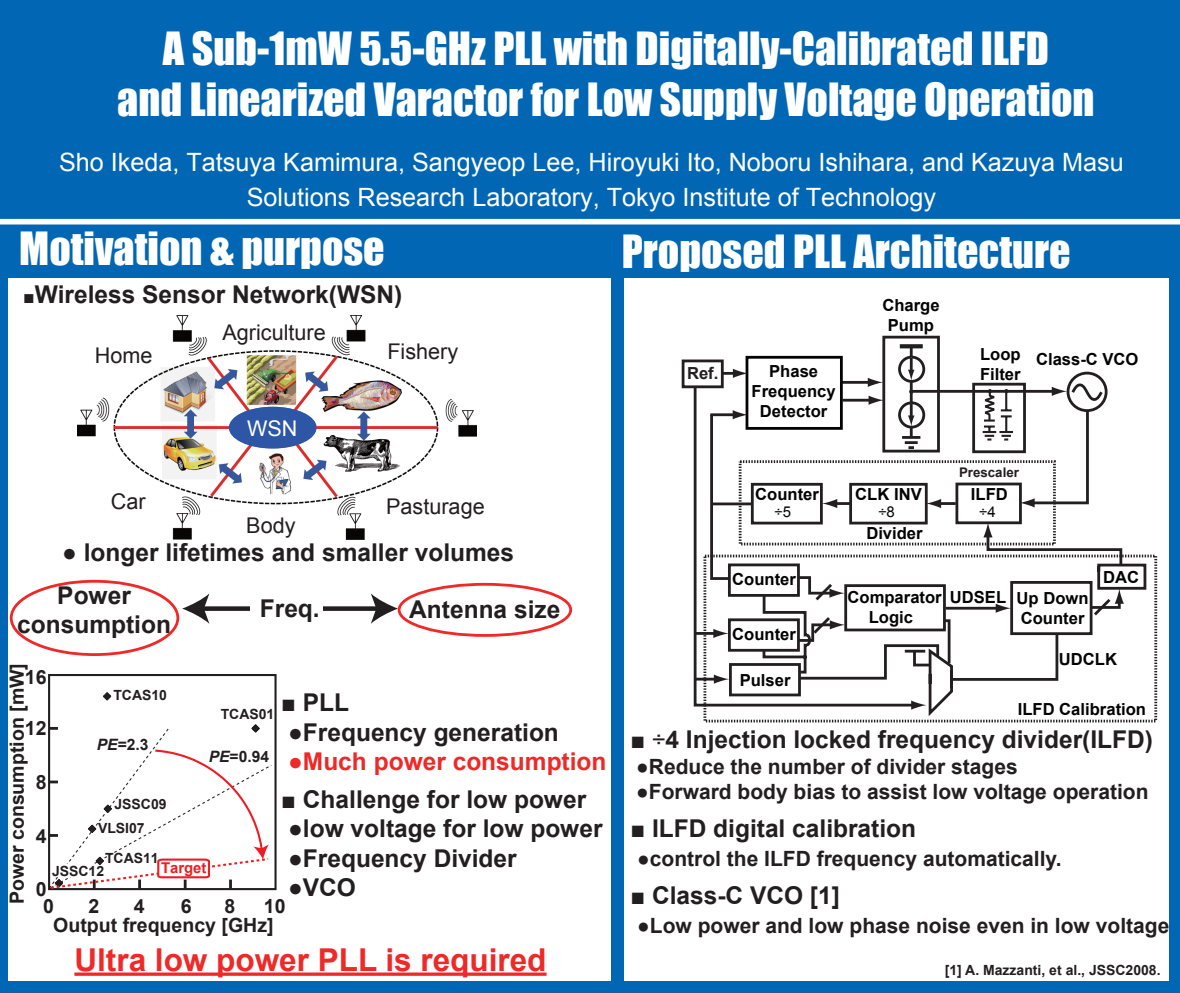
<style>
.page{position:relative;width:1180px;height:993px;background:#fff}
.page>*{position:absolute;margin:0;border:0;box-sizing:border-box;transform-origin:0 0}
.t1{font:42px/50.4px "Impact";color:#fff;text-align:center}
.t2{font:700 31.5px "Arial";color:#ee2928}
.t3{font:25.2px/35.3px "Arial";color:#fff;text-align:center}
.t4{font:700 24.5px/29.4px "Arial";color:#231f20;text-align:center}
.t5{font:700 24.5px "Arial";color:#ee2928}
.t6{font:21.59px "Arial";color:#231f20}
.t7{font:21.59px "Arial";color:#fff}
.t8{font:700 21px "Arial";color:#231f20}
.t9{font:700 19.56px "Arial";color:#231f20}
.t10{font:700 16.62px/19.9px "Arial";color:#030303;text-align:center}
.t11{font:700 16.62px "Arial";color:#231f20}
.t12{font:700 15.64px "Arial";color:#231f20}
.t13{font:14.95px "Arial";color:#030303}
.t14{font:700 14.84px "Arial";color:#ee1d23}
.t15{font:700 14px "Arial";color:#231f20}
.t16{font:700 13.3px "Arial";color:#231f20}
.s1{font-size:19.25px}
.s2{font-style:italic}
.s3{font-weight:400}
</style>
<div class="page">
<div style="left:611px;top:264px;width:13px;height:719px;background:#0166b3"></div>
<div style="left:0;top:981px;width:1180px;height:11px;background:#0166b3"></div>
<div style="left:1169px;top:247px;width:11px;height:745px;background:#0166b3"></div>
<div style="left:0;top:257px;width:8px;height:735px;background:#0166b3"></div>
<div style="left:0;top:0;width:1180px;height:277px;background:#0166b3"></div>
<div style="left:0;top:219px;width:1180px;height:5px;background:#fff"></div>
<svg style="left:692px;top:377px;width:225px;height:330px"></svg>
<hr style="left:694px;top:631px;width:22px;height:3px;background:#231f20">
<hr style="left:695px;top:677px;width:22px;height:3px;background:#231f20">
<hr style="left:910px;top:347px;width:2px;height:90px;background:#231f20">
<hr style="left:842px;top:398px;width:29px;height:3px;background:#231f20">
<svg style="left:868px;top:395px;width:14px;height:9px"></svg>
<hr style="left:842px;top:381px;width:29px;height:2px;background:#231f20">
<svg style="left:868px;top:377px;width:14px;height:10px"></svg>
<hr style="left:912px;top:390px;width:143px;height:2px;background:#231f20">
<div style="left:882px;top:335px;width:58px;height:117px;border:3px solid #231f20"></div>
<svg style="left:900px;top:344px;width:22px;height:4px"></svg>
<svg style="left:899px;top:357px;width:25px;height:24px"></svg>
<div style="left:898px;top:355px;width:27px;height:27px;border:3px solid #231f20;border-radius:50%"></div>
<svg style="left:908px;top:357px;width:6px;height:23px"></svg>
<svg style="left:1068px;top:373px;width:38px;height:37px"></svg>
<div style="left:1066px;top:371px;width:41px;height:41px;border:3px solid #231f20;border-radius:50%"></div>
<svg style="left:899px;top:402px;width:25px;height:25px"></svg>
<div style="left:898px;top:401px;width:27px;height:27px;border:3px solid #231f20;border-radius:50%"></div>
<svg style="left:908px;top:403px;width:6px;height:23px"></svg>
<svg style="left:902px;top:436px;width:18px;height:13px"></svg>
<svg style="left:1019px;top:381px;width:86px;height:77px"></svg>
<svg style="left:709px;top:410px;width:39px;height:48px"></svg>
<div style="left:972px;top:382px;width:54px;height:71px;border:3px solid #231f20"></div>
<div style="left:747px;top:357px;width:94px;height:71px;background:#fff"></div>
<div style="left:745px;top:356px;width:98px;height:73px;border:3px solid #030303"></div>
<svg style="left:723px;top:368px;width:25px;height:10px"></svg>
<div style="left:683px;top:361px;width:39px;height:25px;background:#fff"></div>
<div style="left:681px;top:359px;width:42px;height:29px;border:3px solid #231f20"></div>
<svg style="left:702px;top:458px;width:456px;height:265px"></svg>
<svg style="left:979px;top:389px;width:34px;height:51px"></svg>
<div style="left:729px;top:564px;width:69px;height:31px;background:#fff"></div>
<div style="left:728px;top:563px;width:72px;height:33px;border:3px solid #231f20"></div>
<div style="left:729px;top:619px;width:69px;height:31px;background:#fff"></div>
<div style="left:728px;top:618px;width:72px;height:33px;border:3px solid #231f20"></div>
<div style="left:729px;top:663px;width:72px;height:33px;border:3px solid #231f20"></div>
<svg style="left:761px;top:522px;width:386px;height:197px"></svg>
<div style="left:844px;top:584px;width:102px;height:47px;border:3px solid #231f20"></div>
<img style="left:77px;top:315px;width:399px;height:225px">
<div style="left:239px;top:516px;width:78px;height:24px;background:#fff"></div>
<div style="left:392px;top:489px;width:68px;height:18px;background:#fff"></div>
<div style="left:392px;top:348px;width:70px;height:22px;background:#fff"></div>
<div style="left:235px;top:325px;width:72px;height:20px;background:#fff"></div>
<div style="left:77px;top:352px;width:81px;height:18px;background:#fff"></div>
<div style="left:90px;top:485px;width:64px;height:24px;background:#fff"></div>
<div style="left:229px;top:406px;width:87px;height:42px;background:#2d57a6;border-radius:50%"></div>
<svg style="left:103px;top:692px;width:8px;height:7px"></svg>
<div style="left:48px;top:673px;width:229px;height:216px;border:2px solid #231f20"></div>
<svg style="left:48px;top:724px;width:225px;height:165px"></svg>
<svg style="left:209px;top:606px;width:162px;height:4px"></svg>
<svg style="left:182px;top:594px;width:27px;height:29px"></svg>
<svg style="left:371px;top:593px;width:27px;height:30px"></svg>
<div style="left:251px;top:595px;width:72px;height:27px;background:#fff"></div>
<div style="left:10px;top:579px;width:169px;height:76px;border:3px solid #ee2928;border-radius:50%"></div>
<div style="left:398px;top:582px;width:174px;height:54px;border:3px solid #ee2928;border-radius:50%"></div>
<hr style="left:74px;top:972px;width:472px;height:3px;background:#ee2928">
<p class="t1" style="left:117px;top:22px;width:978px">A Sub-1mW 5.5-GHz PLL with Digitally-Calibrated ILFD<br>and Linearized Varactor for Low Supply Voltage Operation</p>
<p class="t3" style="left:59px;top:144px;width:1066px">Sho Ikeda, Tatsuya Kamimura, Sangyeop Lee, Hiroyuki Ito, Noboru Ishihara, and Kazuya Masu<br>Solutions Research Laboratory, Tokyo Institute of Technology</p>
<p class="t1" style="left:19px;top:222px;width:367px">Motivation &amp; purpose</p>
<p class="t1" style="left:622px;top:225px;width:450px">Proposed PLL Architecture</p>
<p class="t4" style="left:23px;top:281px;width:380px"><span class="s1">■</span>Wireless Sensor Network(WSN)</p>
<p class="t6" style="left:95px;top:341px;width:59px">Home</p>
<p class="t6" style="left:111px;top:487px;width:36px">Car</p>
<p class="t6" style="left:222px;top:318px;width:105px">Agriculture</p>
<p class="t7" style="left:247px;top:414px;width:52px">WSN</p>
<p class="t6" style="left:246px;top:511px;width:51px">Body</p>
<p class="t6" style="left:387px;top:337px;width:72px">Fishery</p>
<p class="t6" style="left:386px;top:492px;width:100px">Pasturage</p>
<p class="t4" style="left:62px;top:538px;width:453px">● longer lifetimes and smaller volumes</p>
<p class="t4" style="left:17px;top:580px;width:155px">Power consumption</p>
<p class="t4" style="left:260px;top:594px;width:61px">Freq.</p>
<p class="t4" style="left:409px;top:594px;width:153px">Antenna size</p>
<p class="t9" style="left:4px;top:904px;width:243px;rotate:-90deg">Power consumption [mW]</p>
<p class="t9" style="left:25px;top:663px;width:23px">16</p>
<p class="t15" style="left:113px;top:685px;width:55px">TCAS10</p>
<p class="t4" style="left:281px;top:688px;width:69px">■ PLL</p>
<p class="t4" style="left:288px;top:717px;width:272px">●Frequency generation</p>
<p class="t5" style="left:288px;top:744px;width:320px">●Much power consumption</p>
<p class="t4" style="left:281px;top:785px;width:306px">■ Challenge for low power</p>
<p class="t4" style="left:288px;top:814px;width:316px">●low voltage for low power</p>
<p class="t4" style="left:288px;top:843px;width:230px">●Frequency Divider</p>
<p class="t4" style="left:288px;top:873px;width:69px">●VCO</p>
<p class="t15" style="left:221px;top:704px;width:55px">TCAS01</p>
<p class="t9" style="left:25px;top:714px;width:23px">12</p>
<p class="t12" style="left:97px;top:734px;width:53px"><span class="s2">PE</span>=2.3</p>
<p class="t12" style="left:209px;top:746px;width:62px"><span class="s2">PE</span>=0.94</p>
<p class="t9" style="left:36px;top:769px;width:12px">8</p>
<p class="t9" style="left:36px;top:822px;width:12px">4</p>
<p class="t9" style="left:36px;top:875px;width:12px">0</p>
<p class="t15" style="left:114px;top:794px;width:54px">JSSC09</p>
<p class="t15" style="left:98px;top:818px;width:48px">VLSI07</p>
<p class="t15" style="left:105px;top:848px;width:55px">TCAS11</p>
<p class="t14" style="left:161px;top:857px;width:47px">Target</p>
<p class="t15" style="left:52px;top:861px;width:54px">JSSC12</p>
<p class="t9" style="left:43px;top:892px;width:12px">0</p>
<p class="t9" style="left:88px;top:892px;width:12px">2</p>
<p class="t9" style="left:134px;top:892px;width:12px">4</p>
<p class="t9" style="left:181px;top:892px;width:12px">6</p>
<p class="t9" style="left:225px;top:892px;width:12px">8</p>
<p class="t9" style="left:264px;top:892px;width:23px">10</p>
<p class="t9" style="left:53px;top:911px;width:222px">Output frequency [GHz]</p>
<p class="t2" style="left:74px;top:938px;width:474px">Ultra low power PLL is required</p>
<p class="t11" style="left:687px;top:361px;width:33px">Ref.</p>
<p class="t10" style="left:882px;top:296px;width:59px">Charge<br>Pump</p>
<p class="t10" style="left:980px;top:344px;width:42px">Loop</p>
<p class="t10" style="left:769px;top:361px;width:51px">Phase</p>
<p class="t10" style="left:980px;top:364px;width:42px">Filter</p>
<p class="t10" style="left:751px;top:381px;width:86px">Frequency<br>Detector</p>
<p class="t10" style="left:1036px;top:349px;width:104px">Class-C VCO</p>
<p class="t10" style="left:755px;top:484px;width:65px">Counter</p>
<p class="t10" style="left:855px;top:484px;width:68px">CLK INV</p>
<p class="t16" style="left:959px;top:463px;width:61px">Prescaler</p>
<p class="t10" style="left:971px;top:484px;width:38px">ILFD</p>
<p class="t13" style="left:878px;top:502px;width:18px">÷8</p>
<p class="t13" style="left:774px;top:502px;width:18px">÷5</p>
<p class="t13" style="left:979px;top:502px;width:18px">÷4</p>
<p class="t10" style="left:866px;top:523px;width:58px">Divider</p>
<p class="t10" style="left:732px;top:569px;width:65px">Counter</p>
<p class="t10" style="left:1103px;top:567px;width:37px">DAC</p>
<p class="t10" style="left:732px;top:624px;width:65px">Counter</p>
<p class="t10" style="left:739px;top:670px;width:52px">Pulser</p>
<p class="t10" style="left:950px;top:587px;width:58px">UDSEL</p>
<p class="t10" style="left:847px;top:587px;width:96px">Comparator<br>Logic</p>
<p class="t10" style="left:1016px;top:588px;width:74px;text-align:left">Up Down<br>Counter</p>
<p class="t10" style="left:1059px;top:649px;width:60px">UDCLK</p>
<p class="t10" style="left:1017px;top:699px;width:130px">ILFD Calibration</p>
<p class="t4" style="left:630px;top:725px;width:524px">■ <span class="s3">÷</span>4 Injection locked frequency divider(ILFD)</p>
<p class="t8" style="left:636px;top:752px;width:383px">●Reduce the number of divider stages</p>
<p class="t8" style="left:636px;top:777px;width:514px">●Forward body bias to assist low voltage operation</p>
<p class="t4" style="left:630px;top:813px;width:287px">■ ILFD digital calibration</p>
<p class="t8" style="left:637px;top:844px;width:426px">●control the ILFD frequency automatically.</p>
<p class="t4" style="left:630px;top:881px;width:211px">■ Class-C VCO [1]</p>
<p class="t8" style="left:637px;top:911px;width:534px">●Low power and low phase noise even in low voltage</p>
<p class="t15" style="left:945px;top:960px;width:217px">[1] A. Mazzanti, et al., JSSC2008.</p>
</div>
